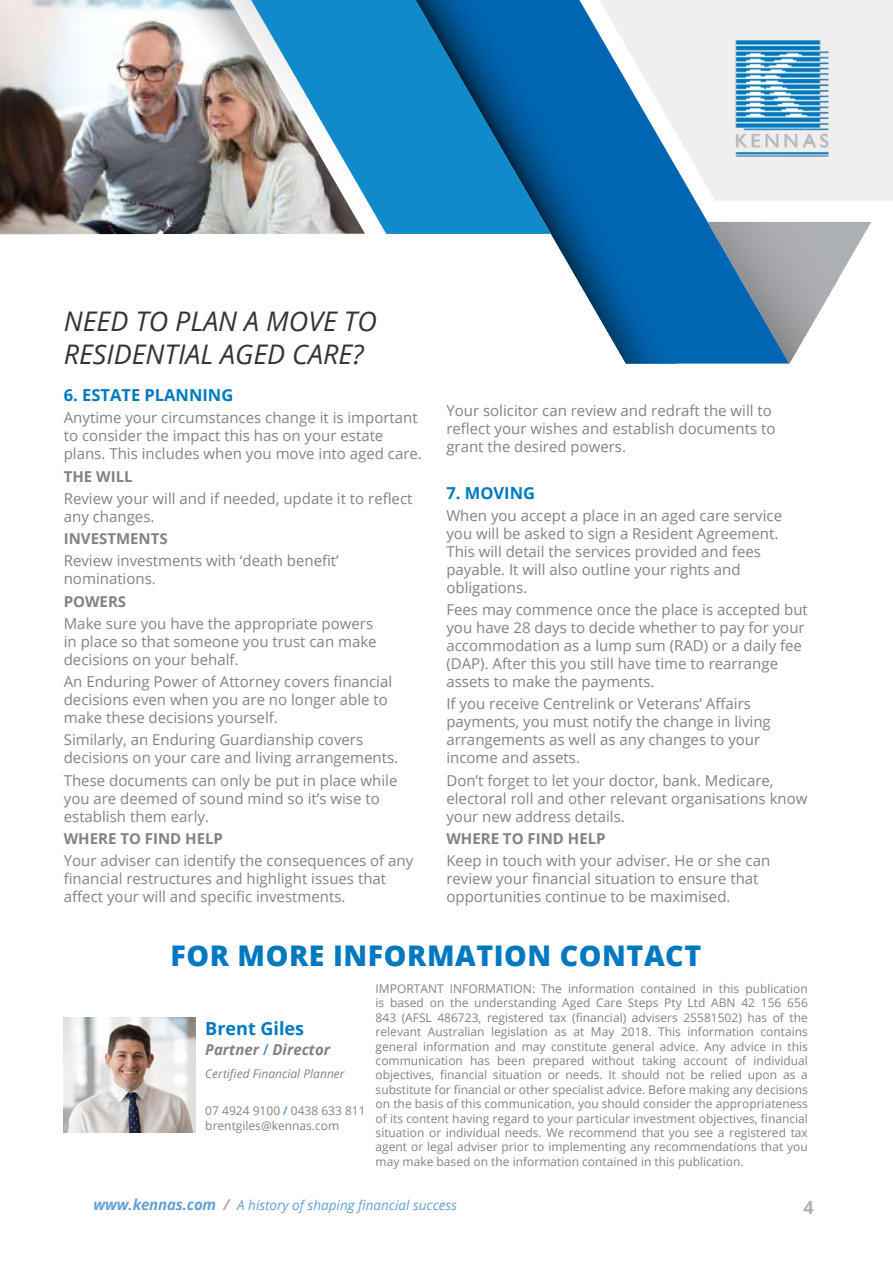
<style>
.page{position:relative;width:893px;height:1263px;background:#fff}
.page>*{position:absolute;margin:0;border:0;box-sizing:border-box;transform-origin:0 0}
.t1{font:800 28.5px "Open Sans";letter-spacing:.02em;color:#0079c1}
.t2{font:italic 27px/32.4px "Open Sans";color:#343433}
.t3{font:700 18px "Open Sans";color:#0079c1}
.t4{font:700 18px "Open Sans";color:#adafb2}
.t5{font:700 16.5px "Open Sans";color:#0079c1}
.t6{font:15px/18px "Open Sans";color:#808285}
.t7{font:700 15px "Open Sans";color:#808285}
.t8{font:italic 700 15px "Open Sans";color:#808285}
.t9{font:italic 13.5px "Open Sans";color:#63a0d6}
.t10{font:12px/14.4px "Open Sans";color:#808285;text-align:justify}
.t11{font:italic 12px "Open Sans";color:#808285}
.s1{font-weight:400;font-style:normal;color:#0079c1}
.s2{color:#0079c1}
.s3{font-weight:700;font-size:15px}
.s4{font-weight:700;font-size:15px;color:#adafb2}
</style>
<div class="page">
<div style="left:789px;top:0;width:104px;height:201px;background:#efeff0"></div>
<svg style="left:677px;top:0;width:112px;height:364px;fill:#efeff0"></svg>
<div style="left:365px;top:0;width:43px;height:234px;background:#118acb"></div>
<svg style="left:838px;top:222px;width:33px;height:57px"></svg>
<img style="left:408px;top:0;width:269px;height:364px">
<img style="left:708px;top:222px;width:130px;height:142px">
<img style="left:420px;top:7px;width:130px;height:225px">
<img style="left:735px;top:37px;width:95px;height:121px">
<img style="left:0;top:0;width:365px;height:234px">
<img style="left:163px;top:0;width:189px;height:211px">
<img style="left:352px;top:211px;width:37px;height:22px">
<img style="left:64px;top:1017px;width:132px;height:115px">
<h2 class="t2" style="left:64px;top:304px;width:315px">NEED TO PLAN A MOVE TO<br>RESIDENTIAL AGED CARE?</h2>
<p class="t5" style="left:64px;top:383px;width:171px">6. ESTATE PLANNING</p>
<p class="t6" style="left:64px;top:408px;width:360px">Anytime your circumstances change it is important to consider the impact this has on your estate plans. This includes when you move into aged care.</p>
<p class="t7" style="left:64px;top:465px;width:70px">THE WILL</p>
<p class="t6" style="left:64px;top:489px;width:350px">Review your will and if needed, update it to reflect any changes.</p>
<p class="t7" style="left:64px;top:528px;width:105px">INVESTMENTS</p>
<p class="t6" style="left:64px;top:551px;width:277px">Review investments with ‘death benefit’ nominations.</p>
<p class="t7" style="left:64px;top:590px;width:64px">POWERS</p>
<p class="t6" style="left:64px;top:614px;width:314px">Make sure you have the appropriate powers in place so that someone you trust can make decisions on your behalf.</p>
<p class="t6" style="left:64px;top:672px;width:330px">An Enduring Power of Attorney covers financial decisions even when you are no longer able to make these decisions yourself.</p>
<p class="t6" style="left:64px;top:730px;width:336px">Similarly, an Enduring Guardianship covers decisions on your care and living arrangements.</p>
<p class="t6" style="left:64px;top:771px;width:335px">These documents can only be put in place while you are deemed of sound mind so it’s wise to establish them early.</p>
<p class="t7" style="left:64px;top:828px;width:161px">WHERE TO FIND HELP</p>
<p class="t6" style="left:64px;top:851px;width:351px">Your adviser can identify the consequences of any financial restructures and highlight issues that affect your will and specific investments.</p>
<p class="t6" style="left:446px;top:401px;width:331px">Your solicitor can review and redraft the will to reflect your wishes and establish documents to grant the desired powers.</p>
<p class="t5" style="left:446px;top:481px;width:90px">7. MOVING</p>
<p class="t6" style="left:446px;top:506px;width:337px">When you accept a place in an aged care service you will be asked to sign a Resident Agreement.<br>This will detail the services provided and fees payable. It will also outline your rights and obligations.</p>
<p class="t6" style="left:446px;top:600px;width:363px">Fees may commence once the place is accepted but you have 28 days to decide whether to pay for your accommodation as a lump sum (RAD) or a daily fee (DAP). After this you still have time to rearrange assets to make the payments.</p>
<p class="t6" style="left:446px;top:694px;width:326px">If you receive Centrelink or Veterans’ Affairs payments, you must notify the change in living arrangements as well as any changes to your income and assets.</p>
<p class="t6" style="left:446px;top:771px;width:363px">Don’t forget to let your doctor, bank. Medicare, electoral roll and other relevant organisations know your new address details.</p>
<p class="t7" style="left:446px;top:828px;width:161px">WHERE TO FIND HELP</p>
<p class="t6" style="left:446px;top:851px;width:325px">Keep in touch with your adviser. He or she can review your financial situation to ensure that opportunities continue to be maximised.</p>
<h1 class="t1" style="left:171px;top:934px;width:532px">FOR MORE INFORMATION CONTACT</h1>
<p class="t3" style="left:205px;top:1016px;width:100px">Brent Giles</p>
<p class="t8" style="left:205px;top:1039px;width:126px">Partner <span class="s1">/</span> Director</p>
<p class="t11" style="left:205px;top:1065px;width:141px">Certified Financial Planner</p>
<p class="t10" style="left:205px;top:1103px;width:162px">07 4924 9100 <span class="s2">/</span> 0438 633 811 brentgiles@kennas.com</p>
<p class="t10" style="left:376px;top:981px;width:434px">IMPORTANT INFORMATION: The information contained in this publication is based on the understanding Aged Care Steps Pty Ltd ABN 42 156 656<br>843 (AFSL 486723, registered tax (financial) advisers 25581502) has of the relevant Australian legislation as at May 2018. This information contains general information and may constitute general advice. Any advice in this communication has been prepared without taking account of individual objectives, financial situation or needs. It should not be relied upon as a substitute for financial or other specialist advice. Before making any decisions on the basis of this communication, you should consider the appropriateness of its content having regard to your particular investment objectives, financial situation or individual needs. We recommend that you see a registered tax agent or legal adviser prior to implementing any recommendations that you may make based on the information contained in this publication.</p>
<p class="t9" style="left:94px;top:1196px;width:365px"><span class="s3">www.kennas.com</span> <span class="s4">/</span> A history of shaping financial success</p>
<p class="t4" style="left:804px;top:1195px;width:12px">4</p>
</div>
